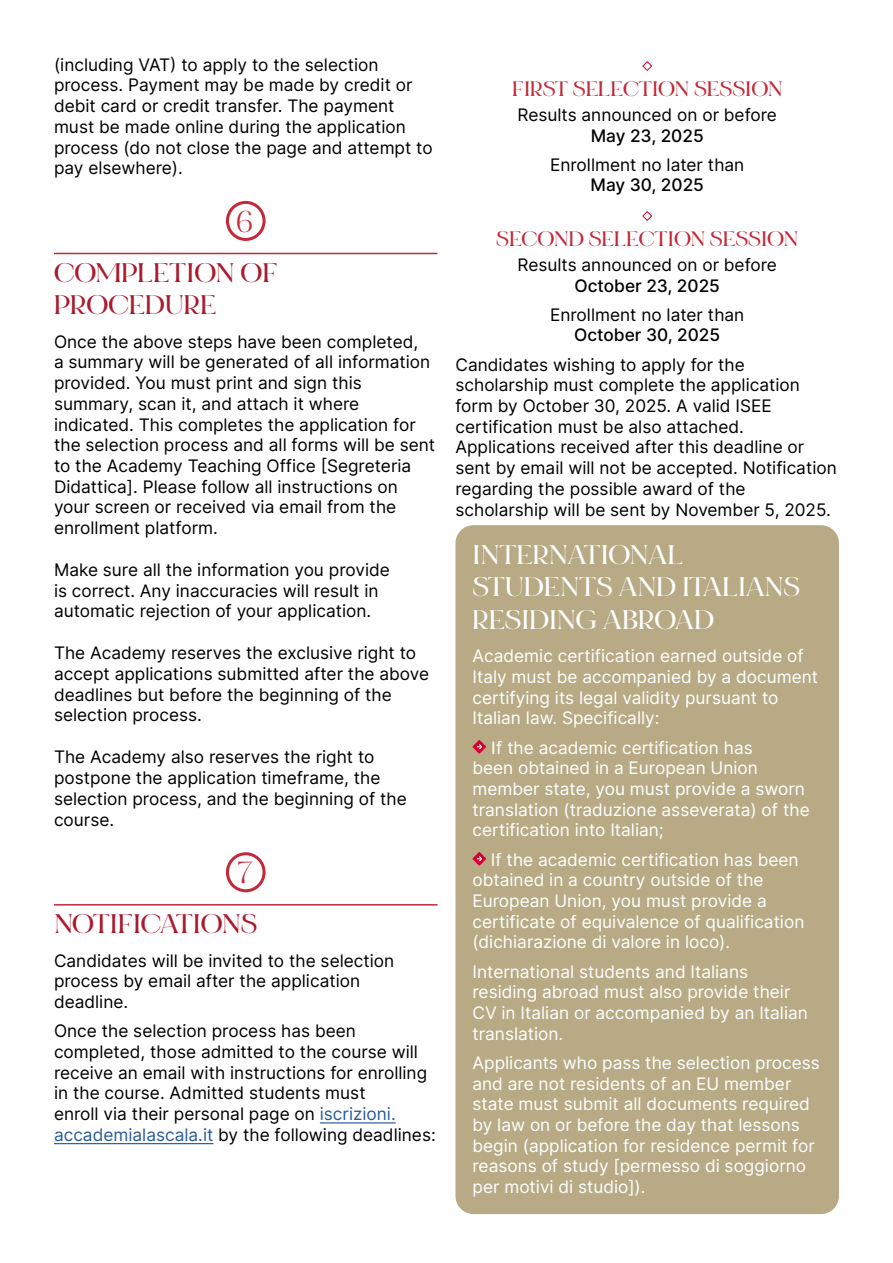
<style>
.page{position:relative;width:893px;height:1263px;background:#fff}
.page>*{position:absolute;margin:0;border:0;box-sizing:border-box;transform-origin:0 0}
.t1{font:33.45px "Bon Vivant Serif";color:#c32939}
.t2{font:700 27px/32.4px "Bon Vivant Serif";color:#fff}
.t3{font:700 27px/32.4px "Bon Vivant Serif";color:#a91a2d}
.t4{font:700 21px "Bon Vivant Serif";color:#c32939}
.t5{font:17.25px/20.7px "Inter";color:#000}
.t6{font:17.25px/20.7px "Inter";color:#fff}
.t7{font:500 17.25px "Inter";color:#000}
.s1{color:#275b9b}
.s2{font-family:"Lato"}
</style>
<div class="page">
<hr style="left:54px;top:253px;width:383px;height:1px;background:#c32939">
<hr style="left:54px;top:904px;width:383px;height:1px;background:#c32939">
<hr style="left:320px;top:1122px;width:76px;height:1px;background:#275b9b">
<hr style="left:54px;top:1143px;width:159px;height:1px;background:#275b9b">
<div style="left:226px;top:201px;width:40px;height:40px;border:3px solid #c32939;border-radius:50%"></div>
<div style="left:226px;top:852px;width:40px;height:40px;border:3px solid #c32939;border-radius:50%"></div>
<svg style="left:642px;top:61px;width:10px;height:10px"></svg>
<svg style="left:642px;top:211px;width:10px;height:10px"></svg>
<div style="left:455px;top:525px;width:384px;height:689px;background:#b7aa85;border-radius:18px"></div>
<svg style="left:472px;top:740px;width:14px;height:13px"></svg>
<svg style="left:472px;top:852px;width:14px;height:13px"></svg>
<p class="t5" style="left:54px;top:54px;width:380px">(including VAT) to apply to the selection process. Payment may be made by credit or debit card or credit transfer. The payment must be made online during the application process (do not close the page and attempt to pay elsewhere).</p>
<h1 class="t1" style="left:235px;top:201px;width:21px">6</h1>
<h2 class="t3" style="left:54px;top:257px;width:225px">COMPLETION OF<br>PROCEDURE</h2>
<p class="t5" style="left:54px;top:331px;width:383px">Once the above steps have been completed,<br>a summary will be generated of all information provided. You must print and sign this summary, scan it, and attach it where indicated. This completes the application for the selection process and all forms will be sent to the Academy Teaching Office [Segreteria Didattica]. Please follow all instructions on your screen or received via email from the enrollment platform.</p>
<p class="t5" style="left:54px;top:559px;width:337px">Make sure all the information you provide is correct. Any inaccuracies will result in automatic rejection of your application.</p>
<p class="t5" style="left:54px;top:642px;width:377px">The Academy reserves the exclusive right to accept applications submitted after the above deadlines but before the beginning of the selection process.</p>
<p class="t5" style="left:54px;top:746px;width:354px">The Academy also reserves the right to postpone the application timeframe, the selection process, and the beginning of the course.</p>
<h1 class="t1" style="left:236px;top:852px;width:19px">7</h1>
<h2 class="t3" style="left:54px;top:908px;width:205px">NOTIFICATIONS</h2>
<p class="t5" style="left:54px;top:950px;width:342px">Candidates will be invited to the selection process by email after the application deadline.</p>
<p class="t5" style="left:54px;top:1020px;width:383px">Once the selection process has been completed, those admitted to the course will receive an email with instructions for enrolling in the course. Admitted students must<br>enroll via their personal page on <span class="s1">iscrizioni. accademialascala.it</span> by the following deadlines:</p>
<p class="t4" style="left:512px;top:76px;width:272px">FIRST SELECTION SESSION</p>
<p class="t5" style="left:517px;top:104px;width:261px">Results announced on or before</p>
<p class="t7" style="left:591px;top:123px;width:114px">May 23, 2025</p>
<p class="t5" style="left:550px;top:154px;width:196px">Enrollment no later than</p>
<p class="t7" style="left:590px;top:173px;width:115px">May 30, 2025</p>
<p class="t4" style="left:496px;top:226px;width:304px">SECOND SELECTION SESSION</p>
<p class="t5" style="left:517px;top:254px;width:261px">Results announced on or before</p>
<p class="t7" style="left:574px;top:273px;width:147px">October 23, 2025</p>
<p class="t5" style="left:550px;top:304px;width:196px">Enrollment no later than</p>
<p class="t7" style="left:574px;top:323px;width:147px">October 30, 2025</p>
<p class="t5" style="left:455px;top:354px;width:383px">Candidates wishing to apply for the scholarship must complete the application form by October 30, 2025. A valid ISEE certification must be also attached.<br>Applications received after this deadline or sent by email will not be accepted. Notification regarding the possible award of the scholarship will be sent by November 5, 2025.</p>
<h2 class="t2" style="left:472px;top:539px;width:329px">INTERNATIONAL<br>STUDENTS AND ITALIANS<br>RESIDING ABROAD</h2>
<p class="t6" style="left:472px;top:645px;width:347px">Academic certification earned outside of Italy must be accompanied by a document certifying its legal validity pursuant to Italian law. Specifically:</p>
<p class="t6" style="left:472px;top:736px;width:339px;text-indent:18px"><span class="s2">I</span>f the academic certification has<br>been obtained in a European Union member state, you must provide a sworn translation (traduzione asseverata) of the certification into Italian;</p>
<p class="t6" style="left:472px;top:848px;width:333px;text-indent:18px">If the academic certification has been obtained in a country outside of the European Union, you must provide a certificate of equivalence of qualification (dichiarazione di valore in loco).</p>
<p class="t6" style="left:472px;top:960px;width:337px">International students and Italians residing abroad must also provide their CV in Italian or accompanied by an Italian translation.</p>
<p class="t6" style="left:472px;top:1052px;width:349px">Applicants who pass the selection process and are not residents of an EU member state must submit all documents required by law on or before the day that lessons begin (application for residence permit for reasons of study [permesso di soggiorno per motivi di studio]).</p>
</div>
